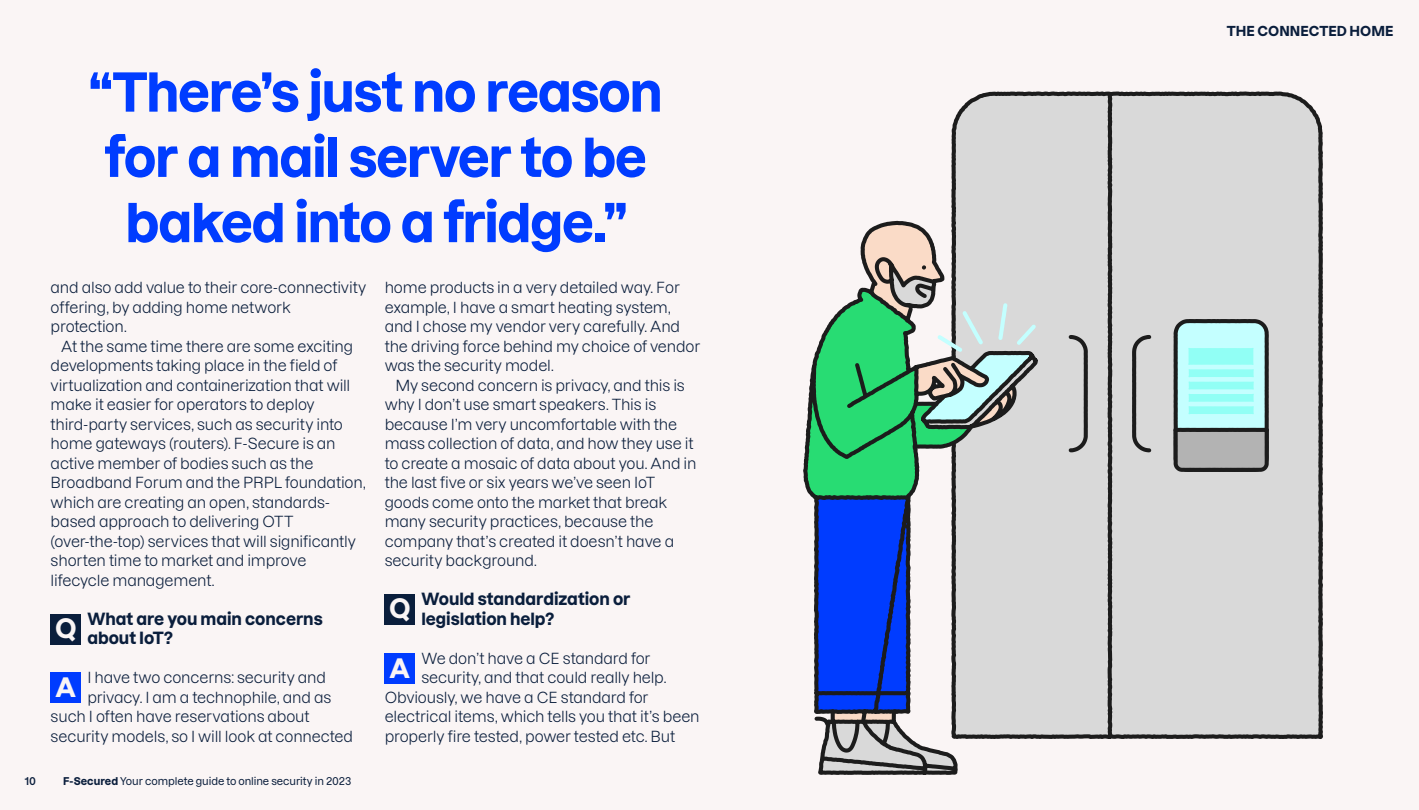
<style>
.page{position:relative;width:1419px;height:810px;background:#fff}
.page>*{position:absolute;margin:0;border:0;box-sizing:border-box;transform-origin:0 0}
.t1{font:700 52.5px/65.2px "Dazzed";letter-spacing:-.025em;color:#003cff;text-align:center}
.t2{font:700 26.25px "Dazzed";color:#faf5f5}
.t3{font:700 16.5px/19.5px "Dazzed";letter-spacing:-.005em;color:#0a1e3c}
.t4{font:15px/19.5px "Dazzed";letter-spacing:-.01em;color:#0a1e3c}
.t5{font:700 13.5px "Dazzed";color:#0a1e3c}
.t6{font:500 10.5px "Dazzed";letter-spacing:-.01em;color:#0a1e3c}
.t7{font:600 10.5px "Dazzed";color:#0a1e3c}
.s1{font-weight:700}
</style>
<div class="page">
<div style="left:0;top:0;width:1418px;height:810px;background:#faf5f5"></div>
<div style="left:51px;top:614px;width:30px;height:30px;background:#0a1e3c"></div>
<div style="left:51px;top:672px;width:30px;height:31px;background:#003cff"></div>
<div style="left:384px;top:594px;width:31px;height:31px;background:#0a1e3c"></div>
<div style="left:384px;top:653px;width:31px;height:30px;background:#003cff"></div>
<div style="left:951px;top:91px;width:372px;height:648px;background:#d9d9d9"></div>
<svg style="left:1169px;top:316px;width:102px;height:159px;background:#a1ccca"></svg>
<svg style="left:804px;top:219px;width:235px;height:554px"></svg>
<h1 class="t1" style="left:89px;top:55px;width:575px">“There’s just no reason for a mail server to be baked into a fridge.”</h1>
<p class="t4" style="left:51px;top:276px;width:317px">and also add value to their core-connectivity offering, by adding home network protection.</p>
<p class="t4" style="left:51px;top:335px;width:317px;text-indent:11px">At the same time there are some exciting developments taking place in the field of virtualization and containerization that will make it easier for operators to deploy third-party services, such as security into home gateways (routers). F-Secure is an active member of bodies such as the Broadband Forum and the PRPL foundation, which are creating an open, standards&shy;based approach to delivering OTT (over-the-top) services that will significantly shorten time to market and improve lifecycle management.</p>
<h2 class="t2" style="left:55px;top:607px;width:23px">Q</h2>
<p class="t3" style="left:87px;top:607px;width:237px">What are you main concerns about IoT?</p>
<h2 class="t2" style="left:56px;top:666px;width:22px">A</h2>
<p class="t4" style="left:87px;top:666px;width:240px">I have two concerns: security and</p>
<p class="t4" style="left:384px;top:276px;width:317px">home products in a very detailed way. For example, I have a smart heating system, and I chose my vendor very carefully. And the driving force behind my choice of vendor was the security model.</p>
<p class="t4" style="left:384px;top:374px;width:313px;text-indent:11px">My second concern is privacy, and this is why I don’t use smart speakers. This is because I’m very uncomfortable with the mass collection of data, and how they use it to create a mosaic of data about you. And in the last five or six years we’ve seen IoT goods come onto the market that break many security practices, because the company that’s created it doesn’t have a security background.</p>
<h2 class="t2" style="left:389px;top:588px;width:23px">Q</h2>
<p class="t3" style="left:421px;top:588px;width:211px">Would standardization or legislation help?</p>
<h2 class="t2" style="left:389px;top:647px;width:22px">A</h2>
<p class="t4" style="left:421px;top:647px;width:231px">We don’t have a CE standard for</p>
<p class="t4" style="left:421px;top:666px;width:246px">security, and that could really help.</p>
<p class="t4" style="left:384px;top:686px;width:265px">Obviously, we have a CE standard for</p>
<p class="t4" style="left:384px;top:705px;width:316px">electrical items, which tells you that it’s been</p>
<p class="t4" style="left:384px;top:725px;width:292px">properly fire tested, power tested etc. But</p>
<p class="t4" style="left:87px;top:686px;width:245px">privacy. I am a technophile, and as</p>
<p class="t4" style="left:51px;top:705px;width:260px">such I often have reservations about</p>
<p class="t4" style="left:51px;top:725px;width:304px">security models, so I will look at connected</p>
<p class="t7" style="left:25px;top:772px;width:13px">10</p>
<p class="t6" style="left:63px;top:772px;width:290px"><span class="s1">F-Secured</span> Your complete guide to online security in 2023</p>
<p class="t5" style="left:1226px;top:21px;width:168px">THE CONNECTED HOME</p>
</div>
